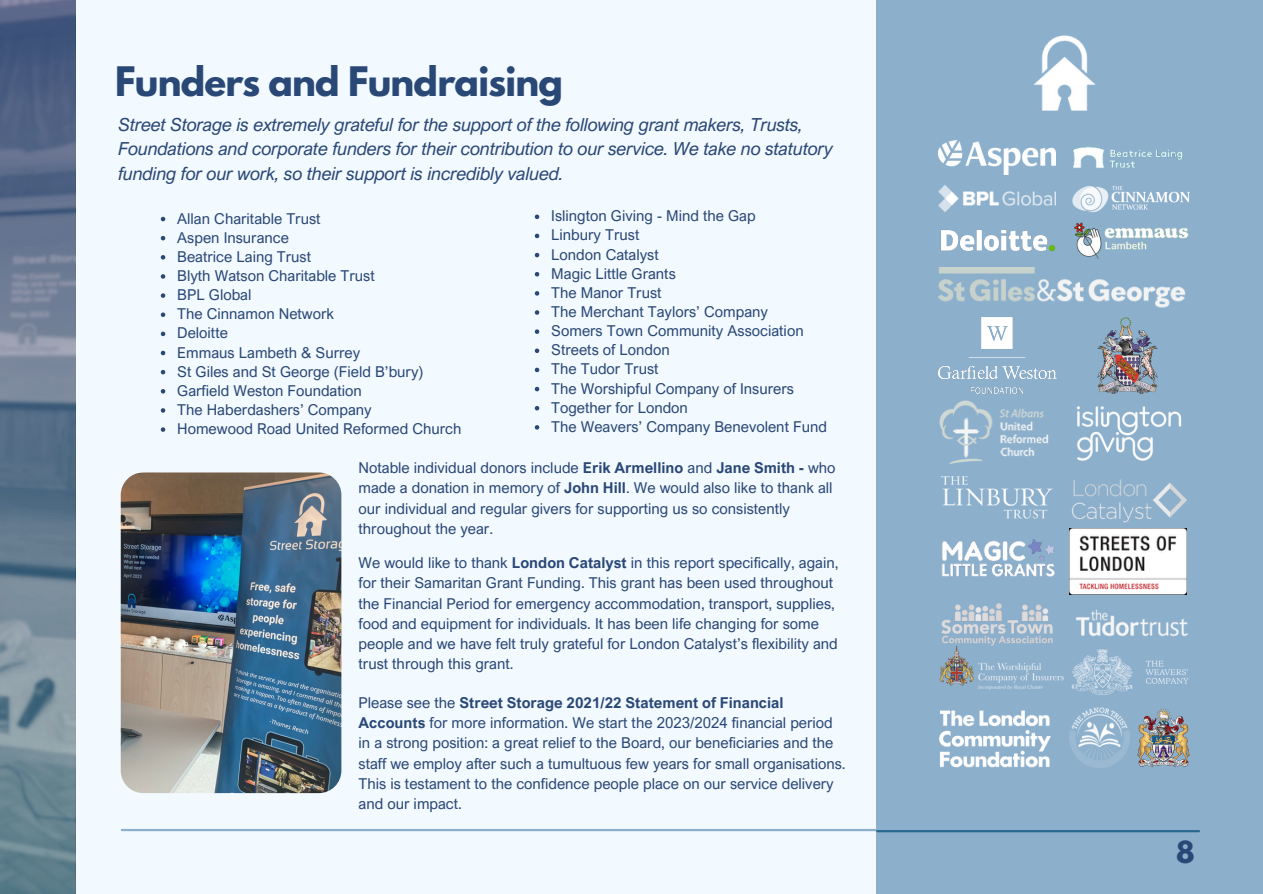
<style>
.page{position:relative;width:1263px;height:894px;background:#fff}
.page>*{position:absolute;margin:0;border:0;box-sizing:border-box;transform-origin:0 0}
.t1{font:700 36px "League Spartan";letter-spacing:-.02em;color:#2a4876}
.t2{font:700 27px "League Spartan";color:#2a4876}
.t3{font:italic 18px/24.8px "Arial Nova";letter-spacing:-.01em;color:#2a4876}
.t4{font:15px/19.2px "Arial Nova";color:#2a4876}
.s1{font-weight:700}
</style>
<div class="page">
<div style="left:0;top:0;width:1263px;height:893px;background:#f2f9ff"></div>
<hr style="left:122px;top:828px;width:760px;height:2px;background:#8cafcc">
<div style="left:876px;top:0;width:387px;height:893px;background:#8cafcc"></div>
<hr style="left:877px;top:829px;width:322px;height:3px;background:#2a688f">
<img style="left:938px;top:141px;width:117px;height:33px">
<img style="left:1072px;top:147px;width:111px;height:21px">
<img style="left:938px;top:185px;width:117px;height:27px">
<img style="left:1072px;top:186px;width:37px;height:27px">
<img style="left:1112px;top:186px;width:78px;height:24px">
<img style="left:941px;top:230px;width:114px;height:22px">
<img style="left:1074px;top:222px;width:115px;height:37px">
<img style="left:938px;top:268px;width:248px;height:40px">
<img style="left:938px;top:318px;width:119px;height:75px">
<img style="left:1097px;top:318px;width:61px;height:75px">
<img style="left:939px;top:400px;width:110px;height:65px">
<img style="left:1077px;top:406px;width:105px;height:55px">
<img style="left:941px;top:476px;width:112px;height:43px">
<img style="left:1072px;top:479px;width:115px;height:43px">
<img style="left:941px;top:539px;width:114px;height:38px">
<img style="left:1069px;top:707px;width:61px;height:60px">
<img style="left:1137px;top:708px;width:53px;height:59px">
<img style="left:941px;top:603px;width:112px;height:43px">
<img style="left:1069px;top:528px;width:117px;height:66px">
<img style="left:1076px;top:609px;width:112px;height:28px">
<img style="left:939px;top:645px;width:37px;height:40px">
<img style="left:1072px;top:649px;width:117px;height:45px">
<img style="left:939px;top:710px;width:112px;height:58px">
<img style="left:978px;top:662px;width:86px;height:28px">
<img style="left:1033px;top:35px;width:63px;height:76px">
<img style="left:121px;top:472px;width:220px;height:320px;border-radius:22px">
<svg style="left:161px;top:217px;width:4px;height:4px"></svg>
<svg style="left:161px;top:236px;width:4px;height:4px"></svg>
<svg style="left:161px;top:255px;width:4px;height:4px"></svg>
<svg style="left:161px;top:274px;width:4px;height:4px"></svg>
<svg style="left:161px;top:293px;width:4px;height:5px"></svg>
<svg style="left:161px;top:312px;width:4px;height:5px"></svg>
<svg style="left:161px;top:331px;width:4px;height:5px"></svg>
<svg style="left:161px;top:350px;width:4px;height:5px"></svg>
<svg style="left:161px;top:370px;width:4px;height:4px"></svg>
<svg style="left:161px;top:389px;width:4px;height:4px"></svg>
<svg style="left:161px;top:408px;width:4px;height:4px"></svg>
<svg style="left:161px;top:427px;width:4px;height:4px"></svg>
<svg style="left:535px;top:214px;width:4px;height:5px"></svg>
<svg style="left:535px;top:234px;width:4px;height:4px"></svg>
<svg style="left:535px;top:253px;width:4px;height:4px"></svg>
<svg style="left:535px;top:272px;width:4px;height:4px"></svg>
<svg style="left:535px;top:291px;width:4px;height:4px"></svg>
<svg style="left:535px;top:310px;width:4px;height:5px"></svg>
<svg style="left:535px;top:329px;width:4px;height:5px"></svg>
<svg style="left:535px;top:348px;width:4px;height:5px"></svg>
<svg style="left:535px;top:367px;width:4px;height:5px"></svg>
<svg style="left:535px;top:387px;width:4px;height:4px"></svg>
<svg style="left:535px;top:406px;width:4px;height:4px"></svg>
<svg style="left:535px;top:425px;width:4px;height:4px"></svg>
<svg style="left:0;top:0;width:75px;height:893px;background:#667a90"></svg>
<h1 class="t1" style="left:115px;top:63px;width:449px">Funders and Fundraising</h1>
<p class="t3" style="left:118px;top:111px;width:716px">Street Storage is extremely grateful for the support of the following grant makers, Trusts,<br>Foundations and corporate funders for their contribution to our service. We take no statutory funding for our work, so their support is incredibly valued.</p>
<p class="t4" style="left:177px;top:208px;width:286px">Allan Charitable Trust<br>Aspen Insurance<br>Beatrice Laing Trust<br>Blyth Watson Charitable Trust<br>BPL Global<br>The Cinnamon Network<br>Deloitte<br>Emmaus Lambeth &amp; Surrey<br>St Giles and St George (Field B’bury)<br>Garfield Weston Foundation<br>The Haberdashers’ Company<br>Homewood Road United Reformed Church</p>
<p class="t4" style="left:551px;top:206px;width:277px">Islington Giving - Mind the Gap<br>Linbury Trust<br>London Catalyst<br>Magic Little Grants<br>The Manor Trust<br>The Merchant Taylors’ Company<br>Somers Town Community Association<br>Streets of London<br>The Tudor Trust<br>The Worshipful Company of Insurers<br>Together for London<br>The Weavers’ Company Benevolent Fund</p>
<p class="t4" style="left:359px;top:457px;width:479px;line-height:20.2px">Notable individual donors include <span class="s1">Erik Armellino</span> and <span class="s1">Jane Smith -</span> who made a donation in memory of <span class="s1">John Hill</span>. We would also like to thank all our individual and regular givers for supporting us so consistently throughout the year.</p>
<p class="t4" style="left:359px;top:552px;width:481px;line-height:20.2px">We would like to thank <span class="s1">London Catalyst</span> in this report specifically, again, for their Samaritan Grant Funding. This grant has been used throughout the Financial Period for emergency accommodation, transport, supplies, food and equipment for individuals. It has been life changing for some people and we have felt truly grateful for London Catalyst’s flexibility and trust through this grant.</p>
<p class="t4" style="left:359px;top:692px;width:489px;line-height:20.2px">Please see the <span class="s1">Street Storage 2021/22 Statement of Financial Accounts</span> for more information. We start the 2023/2024 financial period in a strong position: a great relief to the Board, our beneficiaries and the staff we employ after such a tumultuous few years for small organisations.<br>This is testament to the confidence people place on our service delivery and our impact.</p>
<h2 class="t2" style="left:1176px;top:838px;width:20px">8</h2>
</div>
